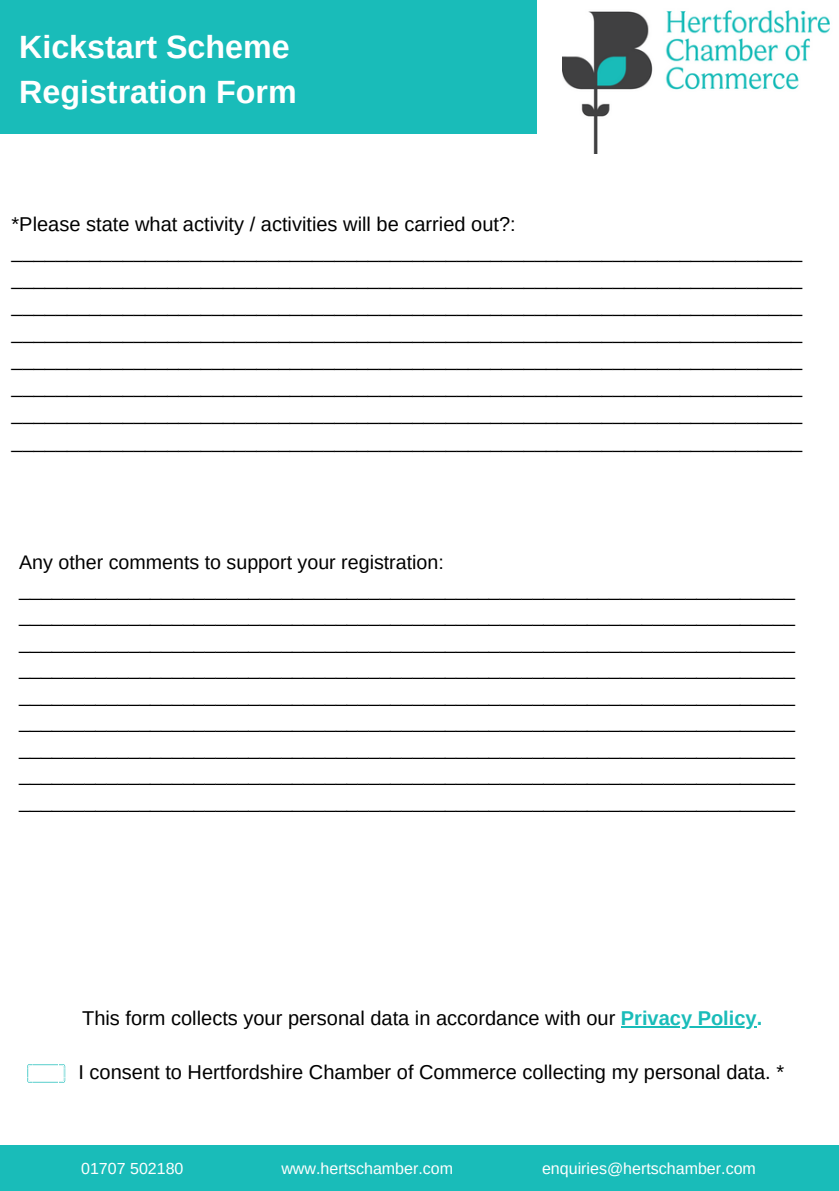
<style>
.page{position:relative;width:839px;height:1191px;background:#fff}
.page>*{position:absolute;margin:0;border:0;box-sizing:border-box;transform-origin:0 0}
.t1{font:700 32.2px/45px "Arimo";color:#fff}
.t2{font:20px/27px "Arimo";color:#000}
.t3{font:19.6px/26.6px "Arimo";color:#000}
.t4{font:16px "Arimo";color:#fff}
.s1{font-weight:700;color:#19bcb9}
</style>
<div class="page">
<div style="left:0;top:1146px;width:838px;height:45px;background:#19bcb9"></div>
<div style="left:478px;top:0;width:59px;height:134px;background:#19bcb9"></div>
<div style="left:0;top:0;width:478px;height:134px;background:#19bcb9"></div>
<img style="left:562px;top:10px;width:268px;height:143px">
<svg style="left:27px;top:1064px;width:38px;height:19px"></svg>
<hr style="left:621px;top:1027px;width:135px;height:1px;background:#19bcb9">
<h1 class="t1" style="left:19px;top:24px;width:279px">Kickstart Scheme<br>Registration Form</h1>
<p class="t2" style="left:12px;top:211px;width:792px">*Please state what activity / activities will be carried out?: _______________________________________________________________________ _______________________________________________________________________ _______________________________________________________________________ _______________________________________________________________________ _______________________________________________________________________ _______________________________________________________________________ _______________________________________________________________________ _______________________________________________________________________</p>
<p class="t3" style="left:19px;top:549px;width:777px">Any other comments to support your registration: _______________________________________________________________________ _______________________________________________________________________ _______________________________________________________________________ _______________________________________________________________________ _______________________________________________________________________ _______________________________________________________________________ _______________________________________________________________________ _______________________________________________________________________ _______________________________________________________________________</p>
<p class="t2" style="left:82px;top:1005px;width:681px">This form collects your personal data in accordance with our <span class="s1">Privacy Policy.</span></p>
<p class="t2" style="left:78px;top:1059px;width:707px">I consent to Hertfordshire Chamber of Commerce collecting my personal data. *</p>
<p class="t4" style="left:81px;top:1159px;width:104px">01707 502180</p>
<p class="t4" style="left:281px;top:1159px;width:173px">www.hertschamber.com</p>
<p class="t4" style="left:542px;top:1159px;width:215px">enquiries@hertschamber.com</p>
</div>
